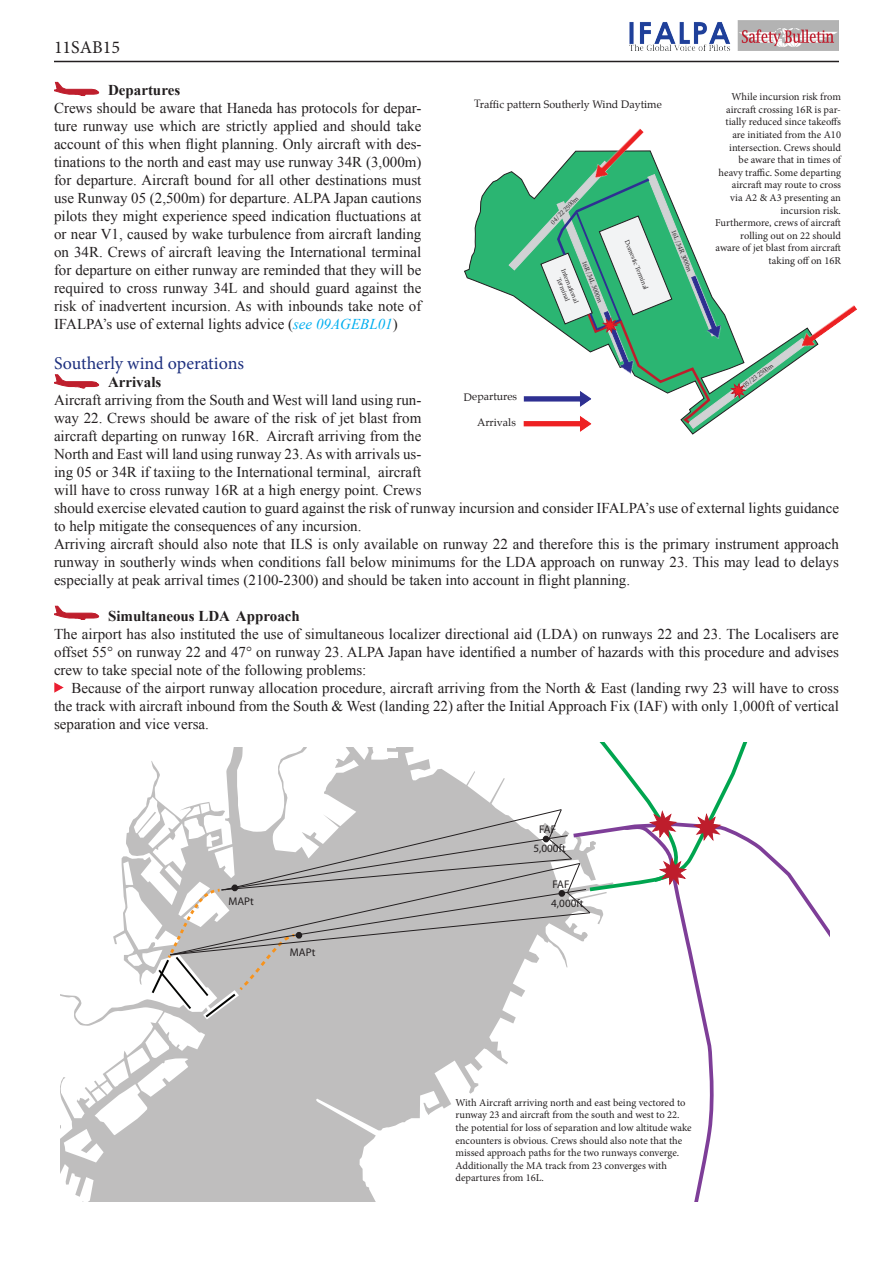
<style>
.page{position:relative;width:893px;height:1263px;background:#fff}
.page>*{position:absolute;margin:0;border:0;box-sizing:border-box;transform-origin:0 0}
.t1{font:18px "Minion Pro";color:#1c2f7e}
.t2{font:18px "Minion Pro";color:#231f20}
.t3{font:15px/18px "Times New Roman";color:#231f20;text-align:justify}
.t4{font:700 15px "Times New Roman";color:#231f20}
.t5{font:11.1px "Myriad Pro";color:#231f20}
.t6{font:10.65px "Palatino";color:#231f20}
.t7{font:10.5px/12.6px "Minion Pro";color:#231f20}
.t8{font:6.3px/7.5px "Palatino";color:#231f20;text-align:center}
.s1{font-style:italic;color:#00aeef}
</style>
<div class="page">
<hr style="left:54px;top:61px;width:785px;height:1px;background:#231f20">
<img style="left:629px;top:20px;width:210px;height:30px">
<svg style="left:54px;top:682px;width:9px;height:11px"></svg>
<svg style="left:54px;top:82px;width:45px;height:14px"></svg>
<svg style="left:64px;top:742px;width:766px;height:459px"></svg>
<svg style="left:54px;top:375px;width:45px;height:13px"></svg>
<svg style="left:54px;top:606px;width:45px;height:14px"></svg>
<svg style="left:464px;top:150px;width:344px;height:285px"></svg>
<img style="left:807px;top:299px;width:50px;height:53px">
<img style="left:587px;top:128px;width:60px;height:32px">
<img style="left:524px;top:429px;width:67px;height:3px">
<svg style="left:508px;top:160px;width:299px;height:269px"></svg>
<p class="t2" style="left:54px;top:36px;width:68px">11SAB15</p>
<p class="t4" style="left:108px;top:80px;width:74px">Departures</p>
<p class="t3" style="left:54px;top:99px;width:369px">Crews should be aware that Haneda has protocols for depar&shy;ture runway use which are strictly applied and should take account of this when flight planning. Only aircraft with des&shy;tinations to the north and east may use runway 34R (3,000m) for departure. Aircraft bound for all other destinations must use Runway 05 (2,500m) for departure. ALPA Japan cautions pilots they might experience speed indication fluctuations at or near V1, caused by wake turbulence from aircraft landing on 34R. Crews of aircraft leaving the International terminal for departure on either runway are reminded that they will be required to cross runway 34L and should guard against the risk of inadvertent incursion. As with inbounds take note of IFALPA’s use of external lights advice (<span class="s1">see 09AGEBL01</span>)</p>
<p class="t1" style="left:54px;top:351px;width:191px">Southerly wind operations</p>
<p class="t4" style="left:108px;top:371px;width:55px">Arrivals</p>
<p class="t3" style="left:54px;top:390px;width:786px;text-align:left">Aircraft arriving from the South and West will land using run-<br>way 22. Crews should be aware of the risk of jet blast from<br>aircraft departing on runway 16R. Aircraft arriving from the<br>North and East will land using runway 23. As with arrivals us-<br>ing 05 or 34R if taxiing to the International terminal, aircraft<br>will have to cross runway 16R at a high energy point. Crews<br>should exercise elevated caution to guard against the risk of runway incursion and consider IFALPA’s use of external lights guidance to help mitigate the consequences of any incursion.</p>
<p class="t3" style="left:54px;top:534px;width:786px">Arriving aircraft should also note that ILS is only available on runway 22 and therefore this is the primary instrument approach runway in southerly winds when conditions fall below minimums for the LDA approach on runway 23. This may lead to delays especially at peak arrival times (2100-2300) and should be taken into account in flight planning.</p>
<p class="t4" style="left:108px;top:605px;width:193px">Simultaneous LDA Approach</p>
<p class="t3" style="left:54px;top:624px;width:786px">The airport has also instituted the use of simultaneous localizer directional aid (LDA) on runways 22 and 23. The Localisers are offset 55° on runway 22 and 47° on runway 23. ALPA Japan have identified a number of hazards with this procedure and advises crew to take special note of the following problems:</p>
<p class="t3" style="left:54px;top:678px;width:786px;text-indent:18px">Because of the airport runway allocation procedure, aircraft arriving from the North &amp; East (landing rwy 23 will have to cross the track with aircraft inbound from the South &amp; West (landing 22) after the Initial Approach Fix (IAF) with only 1,000ft of vertical separation and vice versa.</p>
<p class="t7" style="left:715px;top:90px;width:127px;text-align:right">While incursion risk from aircraft crossing 16R is par&shy;tially reduced since takeoffs are initiated from the A10 intersection. Crews should<br>be aware that in times of heavy traffic. Some departing aircraft may route to cross<br>via A2 &amp; A3 presenting an incursion risk.<br>Furthermore, crews of aircraft rolling out on 22 should aware of jet blast from aircraft taking off on 16R</p>
<p class="t6" style="left:474px;top:95px;width:189px">Traffic pattern Southerly Wind Daytime</p>
<p class="t8" style="left:549px;top:220px;width:38px;rotate:-45deg">04/22 2500m</p>
<p class="t8" style="left:630px;top:239px;width:54px;rotate:68deg">Domestic Terminal</p>
<p class="t8" style="left:677px;top:229px;width:46px;rotate:68deg">16L/34R 3000m</p>
<p class="t8" style="left:588px;top:260px;width:45px;rotate:68deg">16R/34L 3000m</p>
<p class="t8" style="left:567px;top:268px;width:38px;rotate:68deg">International<br>Terminal</p>
<p class="t8" style="left:741px;top:383px;width:38px;rotate:-37deg">05/23 2500m</p>
<p class="t6" style="left:464px;top:388px;width:55px">Departures</p>
<p class="t6" style="left:477px;top:413px;width:40px">Arrivals</p>
<p class="t5" style="left:539px;top:823px;width:18px">FAF</p>
<p class="t5" style="left:533px;top:841px;width:34px">5,000ft</p>
<p class="t5" style="left:229px;top:894px;width:27px">MAPt</p>
<p class="t5" style="left:290px;top:946px;width:27px">MAPt</p>
<p class="t5" style="left:553px;top:877px;width:18px">FAF</p>
<p class="t5" style="left:551px;top:896px;width:34px">4,000ft</p>
<p class="t7" style="left:455px;top:1096px;width:238px">With Aircraft arriving north and east being vectored to runway 23 and aircraft from the south and west to 22. the potential for loss of separation and low altitude wake encounters is obvious. Crews should also note that the missed approach paths for the two runways converge.<br>Additionally the MA track from 23 converges with departures from 16L.</p>
</div>
